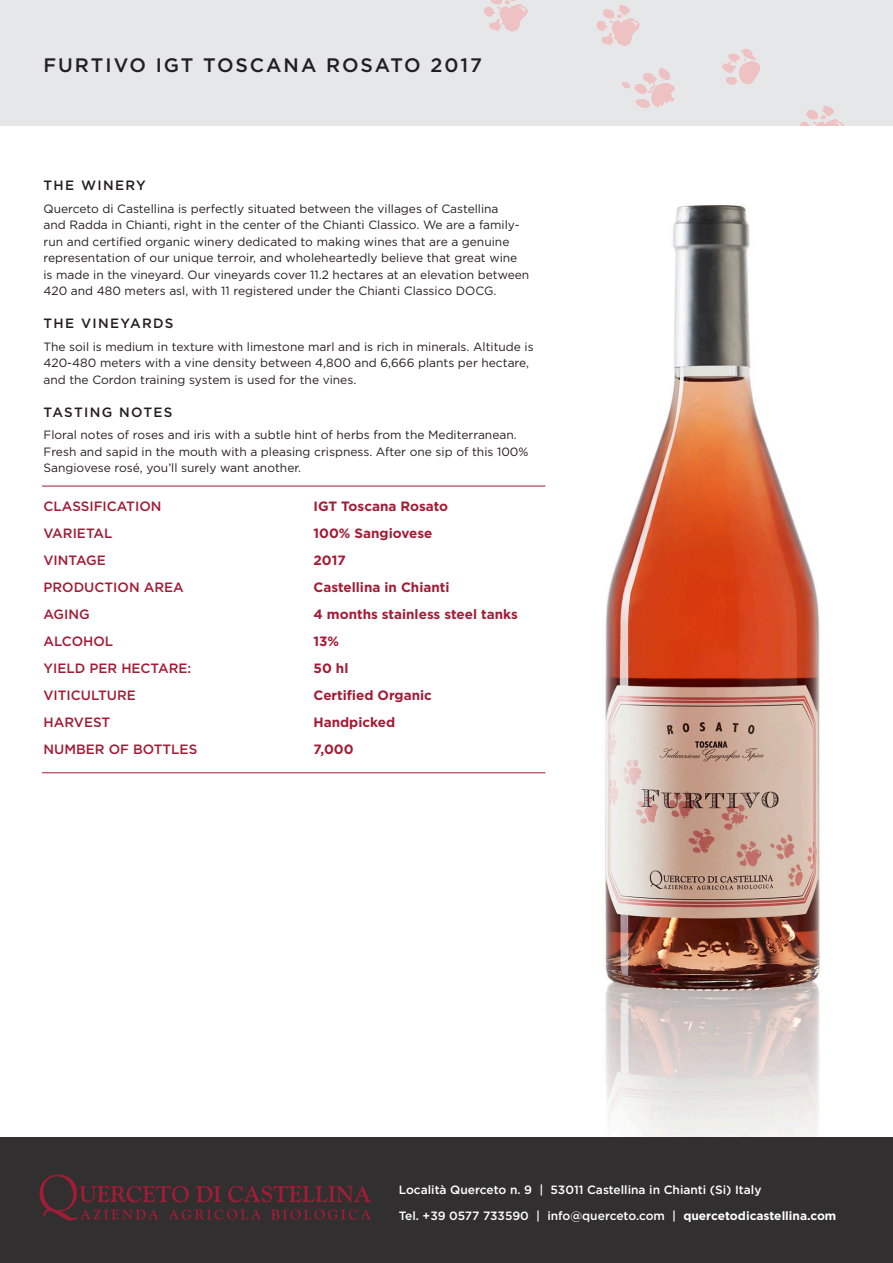
<style>
.page{position:relative;width:893px;height:1263px;background:#fff}
.page>*{position:absolute;margin:0;border:0;box-sizing:border-box;transform-origin:0 0}
.t1{font:500 19.5px "Gotham";letter-spacing:.1em;color:#231f20}
.t2{font:700 13.5px "Gotham";color:#a31c35}
.t3{font:500 13.5px "Gotham";color:#a31c35}
.t4{font:500 13.5px "Gotham";letter-spacing:.1em;color:#231f20}
.t5{font:12px/16.5px "Gotham";color:#231f20}
.t6{font:500 12px "Gotham";color:#fff}
.s1{font-weight:700}
</style>
<div class="page">
<div style="left:0;top:0;width:893px;height:125px;background:#e6e7e9"></div>
<div style="left:0;top:1138px;width:893px;height:125px;background:#312f30"></div>
<img style="left:555px;top:205px;width:326px;height:933px">
<svg style="left:40px;top:1174px;width:331px;height:46px"></svg>
<hr style="left:42px;top:486px;width:503px;height:1px;background:#a31c35">
<hr style="left:42px;top:772px;width:503px;height:1px;background:#a31c35">
<img style="left:596px;top:4px;width:44px;height:42px">
<img style="left:622px;top:68px;width:53px;height:40px">
<img style="left:800px;top:105px;width:44px;height:20px">
<img style="left:484px;top:0;width:44px;height:32px">
<img style="left:722px;top:48px;width:38px;height:37px">
<p class="t1" style="left:44px;top:54px;width:440px">FURTIVO IGT TOSCANA ROSATO 2017</p>
<p class="t4" style="left:44px;top:178px;width:104px">THE WINERY</p>
<p class="t5" style="left:44px;top:200px;width:487px">Querceto di Castellina is perfectly situated between the villages of Castellina<br>and Radda in Chianti, right in the center of the Chianti Classico. We are a family&shy;run and certified organic winery dedicated to making wines that are a genuine representation of our unique terroir, and wholeheartedly believe that great wine is made in the vineyard. Our vineyards cover 11.2 hectares at an elevation between 420 and 480 meters asl, with 11 registered under the Chianti Classico DOCG.</p>
<p class="t4" style="left:44px;top:316px;width:132px">THE VINEYARDS</p>
<p class="t5" style="left:44px;top:338px;width:492px">The soil is medium in texture with limestone marl and is rich in minerals. Altitude is<br>420-480 meters with a vine density between 4,800 and 6,666 plants per hectare, and the Cordon training system is used for the vines.</p>
<p class="t4" style="left:44px;top:404px;width:131px">TASTING NOTES</p>
<p class="t5" style="left:44px;top:426px;width:486px">Floral notes of roses and iris with a subtle hint of herbs from the Mediterranean.<br>Fresh and sapid in the mouth with a pleasing crispness. After one sip of this 100%<br>Sangiovese rosé, you’ll surely want another.</p>
<p class="t3" style="left:44px;top:499px;width:119px">CLASSIFICATION</p>
<p class="t2" style="left:314px;top:498px;width:136px">IGT Toscana Rosato</p>
<p class="t3" style="left:44px;top:526px;width:71px">VARIETAL</p>
<p class="t2" style="left:314px;top:525px;width:120px">100% Sangiovese</p>
<p class="t3" style="left:44px;top:553px;width:64px">VINTAGE</p>
<p class="t2" style="left:314px;top:552px;width:34px">2017</p>
<p class="t3" style="left:44px;top:580px;width:142px">PRODUCTION AREA</p>
<p class="t2" style="left:314px;top:579px;width:138px">Castellina in Chianti</p>
<p class="t3" style="left:44px;top:607px;width:48px">AGING</p>
<p class="t2" style="left:314px;top:606px;width:206px">4 months stainless steel tanks</p>
<p class="t3" style="left:44px;top:634px;width:71px">ALCOHOL</p>
<p class="t2" style="left:314px;top:633px;width:27px">13%</p>
<p class="t3" style="left:44px;top:661px;width:149px">YIELD PER HECTARE:</p>
<p class="t2" style="left:314px;top:660px;width:36px">50 hl</p>
<p class="t3" style="left:44px;top:688px;width:94px">VITICULTURE</p>
<p class="t2" style="left:314px;top:687px;width:120px">Certified Organic</p>
<p class="t3" style="left:44px;top:715px;width:68px">HARVEST</p>
<p class="t2" style="left:314px;top:714px;width:83px">Handpicked</p>
<p class="t3" style="left:44px;top:742px;width:155px">NUMBER OF BOTTLES</p>
<p class="t2" style="left:314px;top:741px;width:42px">7,000</p>
<p class="t6" style="left:399px;top:1183px;width:364px">Località Querceto n. 9 | 53011 Castellina in Chianti (Si) Italy</p>
<p class="t6" style="left:399px;top:1209px;width:439px">Tel. +39 0577 733590 | info@querceto.com | <span class="s1">quercetodicastellina.com</span></p>
</div>
